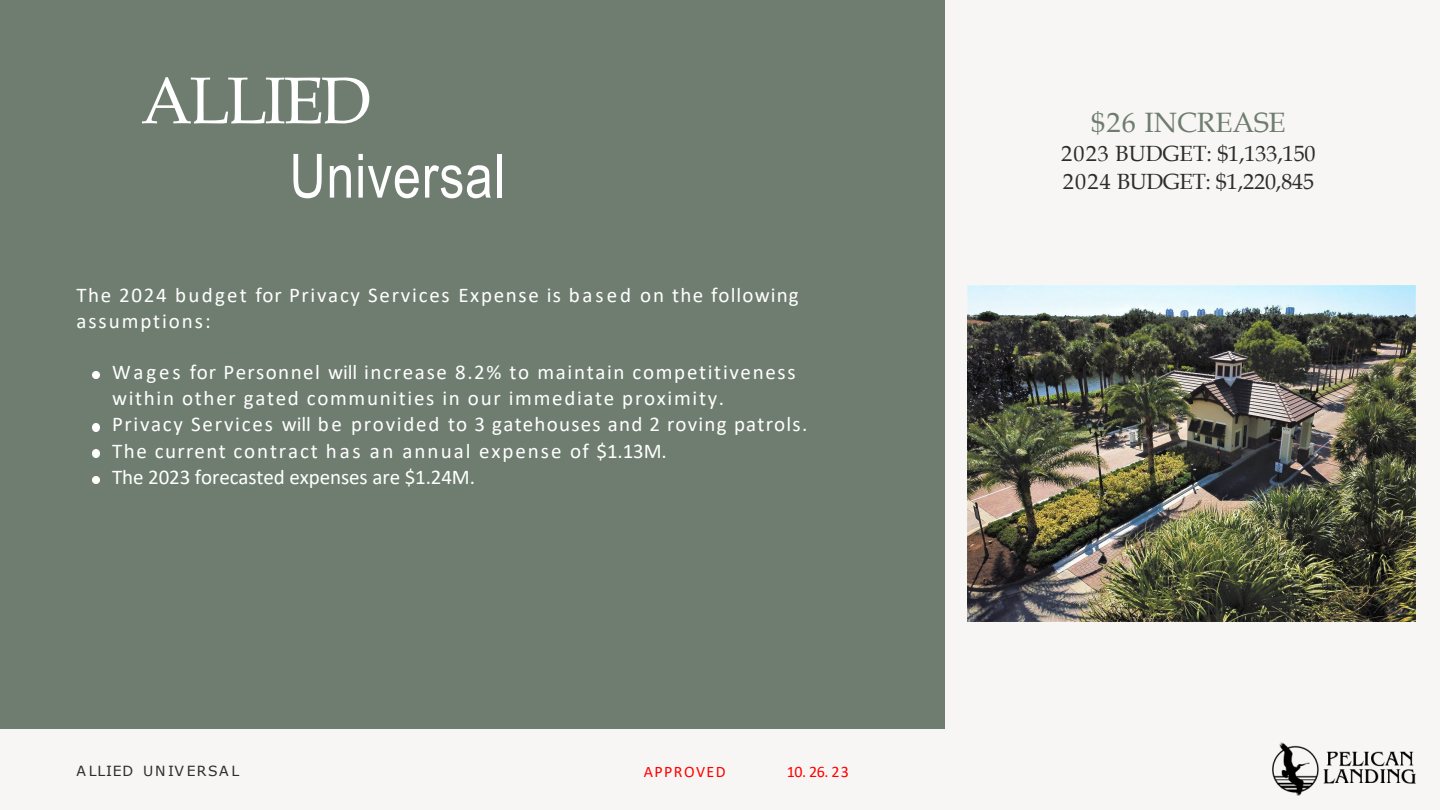
<style>
.page{position:relative;width:1440px;height:810px;background:#f7f6f4}
.page>*{position:absolute;margin:0;border:0;box-sizing:border-box;transform-origin:0 0}
.t1{font:66px "Book Antiqua";letter-spacing:-.045em;color:#fff}
.t2{font:61px "Arial Narrow";letter-spacing:.015em;color:#fff}
.t3{font:28px "Book Antiqua";letter-spacing:-.005em;color:#6e7d6f}
.t4{font:22px "Book Antiqua";letter-spacing:-.005em;color:#2d2d2d}
.t5{font:21px/26.2px "Calibri";letter-spacing:.08em;color:#fff}
.t6{font:21px "Calibri";letter-spacing:-.005em;color:#fff}
.t7{font:16px "Calibri";letter-spacing:.09em;color:#f00}
.t8{font:14px "Verdana";letter-spacing:.11em;color:#2d2d2d}
</style>
<div class="page">
<div style="left:0;top:0;width:944px;height:729px;background:#6e7d6f"></div>
<img style="left:1273px;top:743px;width:142px;height:53px">
<img style="left:968px;top:285px;width:448px;height:336px">
<svg style="left:92px;top:371px;width:8px;height:8px"></svg>
<svg style="left:92px;top:424px;width:8px;height:7px"></svg>
<svg style="left:92px;top:450px;width:8px;height:7px"></svg>
<svg style="left:92px;top:476px;width:8px;height:8px"></svg>
<h2 class="t1" style="left:141px;top:55px;width:233px">ALLIED</h2>
<h2 class="t2" style="left:290px;top:131px;width:217px">Universal</h2>
<p class="t5" style="left:76px;top:282px;width:724px">The 2024 budget for Privacy Services Expense is based on the following assumptions:</p>
<p class="t5" style="left:112px;top:358px;width:697px">Wages for Personnel will increase 8.2% to maintain competitiveness within other gated communities in our immediate proximity.<br>Privacy Services will be provided to 3 gatehouses and 2 roving patrols.</p>
<p class="t5" style="left:112px;top:437px;width:556px">The current contract has an annual expense of $1.13M.</p>
<p class="t6" style="left:112px;top:462px;width:364px">The 2023 forecasted expenses are $1.24M.</p>
<p class="t8" style="left:76px;top:762px;width:164px">ALLIED UNIVERSAL</p>
<p class="t7" style="left:644px;top:760px;width:83px">APPROVED</p>
<p class="t7" style="left:787px;top:760px;width:64px">10. 26. 23</p>
<p class="t3" style="left:1091px;top:103px;width:196px">$26 INCREASE</p>
<p class="t4" style="left:1061px;top:138px;width:256px">2023 BUDGET: $1,133,150</p>
<p class="t4" style="left:1063px;top:166px;width:253px">2024 BUDGET: $1,220,845</p>
</div>
